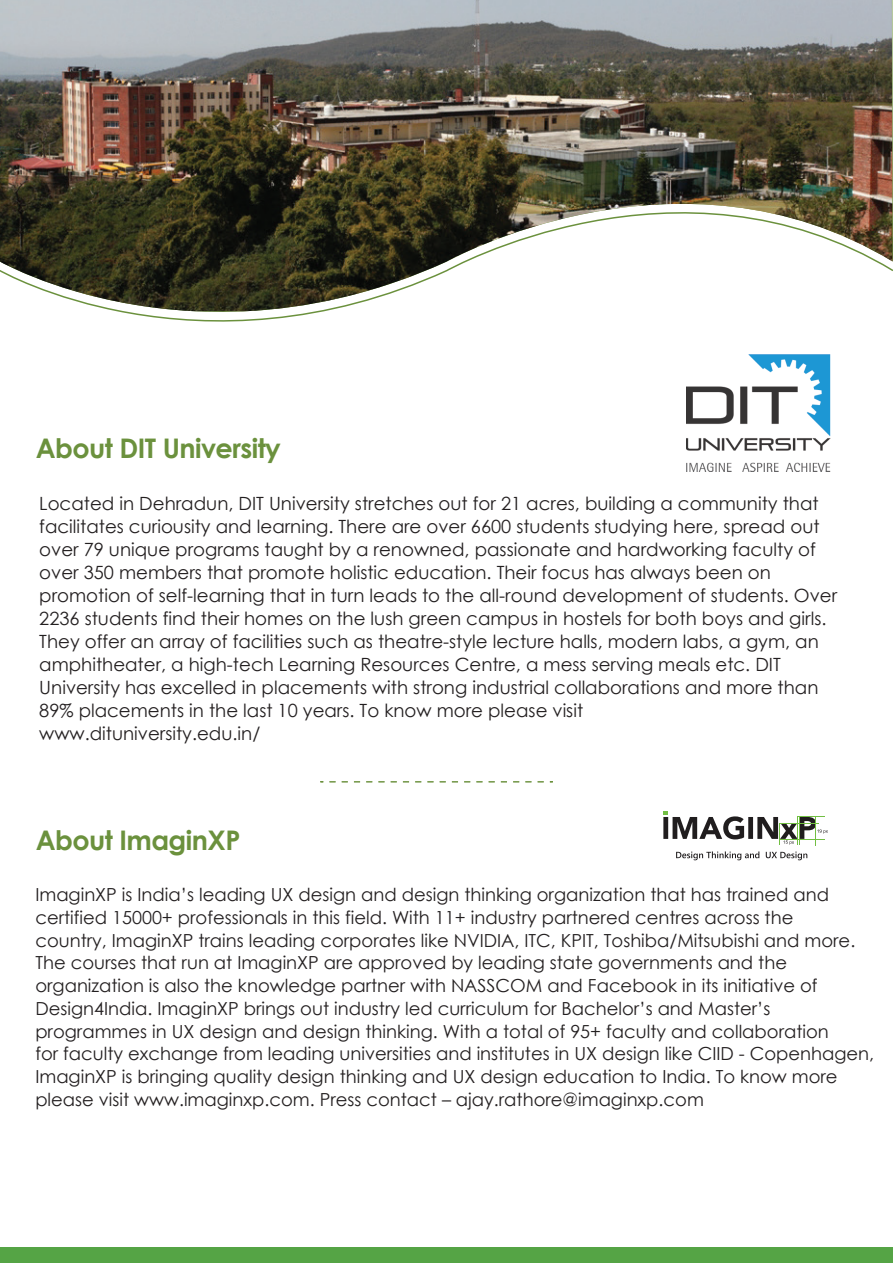
<style>
.page{position:relative;width:893px;height:1263px;background:#fff}
.page>*{position:absolute;margin:0;border:0;box-sizing:border-box;transform-origin:0 0}
.t1{font:700 27px "Century Gothic";letter-spacing:-.02em;color:#6b913d}
.t2{font:18.3px/23px "Century Gothic";color:#231f20}
.t3{font:18px/22.6px "Century Gothic";color:#231f20}
</style>
<div class="page">
<div style="left:0;top:1248px;width:892px;height:15px;background:#55a445"></div>
<img style="left:0;top:0;width:892px;height:141px">
<img style="left:0;top:141px;width:893px;height:243px">
<svg style="left:320px;top:781px;width:233px;height:1px"></svg>
<hr style="left:816px;top:816px;width:1px;height:30px;background:#72bf43">
<svg style="left:663px;top:811px;width:165px;height:34px"></svg>
<svg style="left:676px;top:851px;width:131px;height:9px"></svg>
<img style="left:686px;top:355px;width:144px;height:116px">
<h1 class="t1" style="left:36px;top:428px;width:247px">About DIT University</h1>
<p class="t2" style="left:39px;top:492px;width:799px">Located in Dehradun, DIT University stretches out for 21 acres, building a community that facilitates curiousity and learning. There are over 6600 students studying here, spread out over 79 unique programs taught by a renowned, passionate and hardworking faculty of over 350 members that promote holistic education. Their focus has always been on promotion of self-learning that in turn leads to the all-round development of students. Over 2236 students find their homes on the lush green campus in hostels for both boys and girls.<br>They offer an array of facilities such as theatre-style lecture halls, modern labs, a gym, an amphitheater, a high-tech Learning Resources Centre, a mess serving meals etc. DIT University has excelled in placements with strong industrial collaborations and more than 89% placements in the last 10 years. To know more please visit<br>www.dituniversity.edu.in/</p>
<h1 class="t1" style="left:36px;top:819px;width:206px">About ImaginXP</h1>
<p class="t3" style="left:35px;top:883px;width:840px">ImaginXP is India’s leading UX design and design thinking organization that has trained and certified 15000+ professionals in this field. With 11+ industry partnered centres across the<br>country, ImaginXP trains leading corporates like NVIDIA, ITC, KPIT, Toshiba/Mitsubishi and more.<br>The courses that run at ImaginXP are approved by leading state governments and the organization is also the knowledge partner with NASSCOM and Facebook in its initiative of Design4India. ImaginXP brings out industry led curriculum for Bachelor’s and Master’s programmes in UX design and design thinking. With a total of 95+ faculty and collaboration<br>for faculty exchange from leading universities and institutes in UX design like CIID - Copenhagen, ImaginXP is bringing quality design thinking and UX design education to India. To know more please visit www.imaginxp.com. Press contact – ajay.rathore@imaginxp.com</p>
</div>
